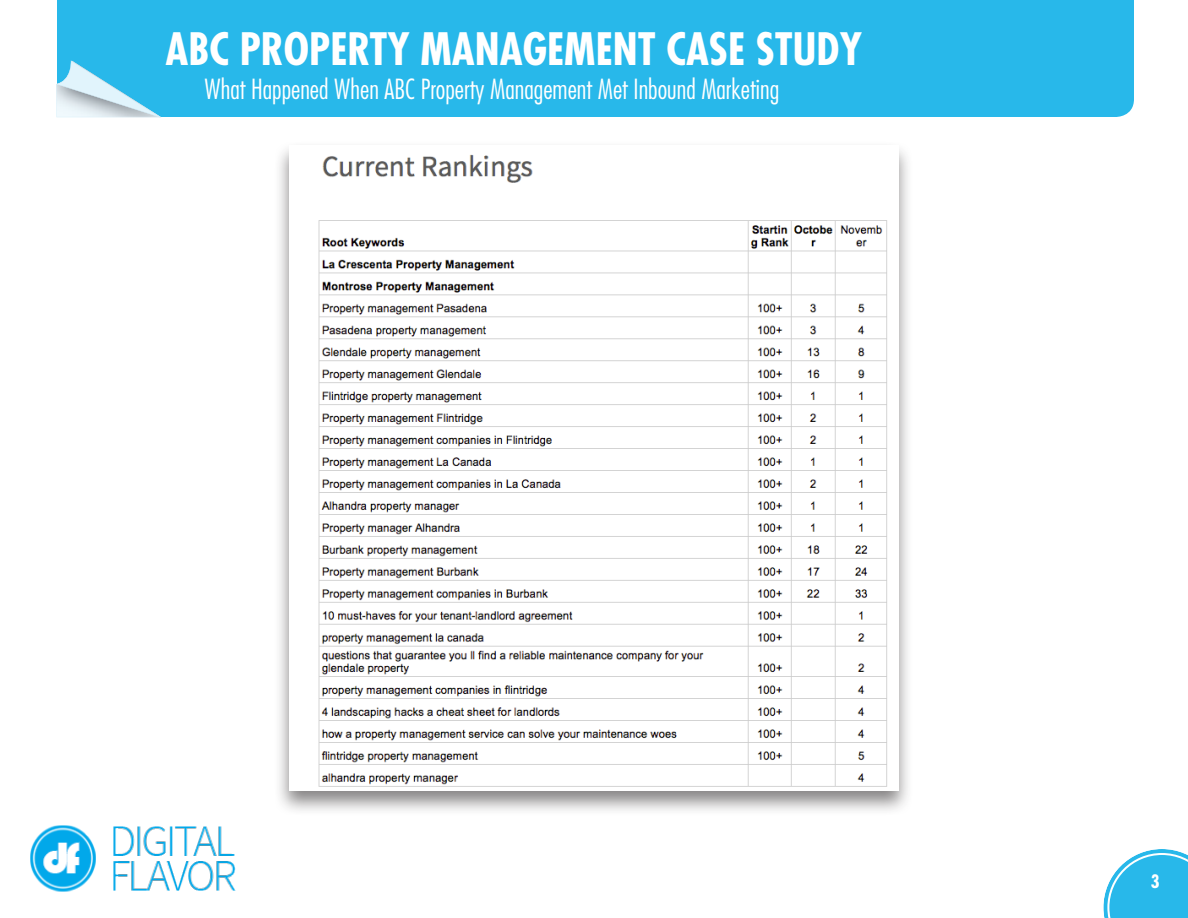
<style>
.page{position:relative;width:1188px;height:918px;background:#fff}
.page>*{position:absolute;margin:0;border:0;box-sizing:border-box;transform-origin:0 0}
.t1{font:700 condensed 43.5px "Futura";color:#fff}
.t2{font:300 condensed 27px "Futura";color:#fff}
.t3{font:700 condensed 18px "Futura";color:#fff}
</style>
<div class="page">
<svg style="left:1103px;top:849px;width:85px;height:69px"></svg>
<img style="left:30px;top:825px;width:206px;height:67px">
<div style="left:57px;top:0;width:1077px;height:117px;background:#28b8ea"></div>
<svg style="left:56px;top:60px;width:105px;height:57px;background:#84cfea"></svg>
<div style="left:274px;top:140px;width:639px;height:676px;background:#231f20;opacity:.55"></div>
<img style="left:289px;top:145px;width:610px;height:646px">
<p class="t1" style="left:166px;top:21px;width:698px">ABC PROPERTY MANAGEMENT CASE STUDY</p>
<p class="t2" style="left:205px;top:73px;width:576px">What Happened When ABC Property Management Met Inbound Marketing</p>
<p class="t3" style="left:1151px;top:870px;width:10px">3</p>
</div>
